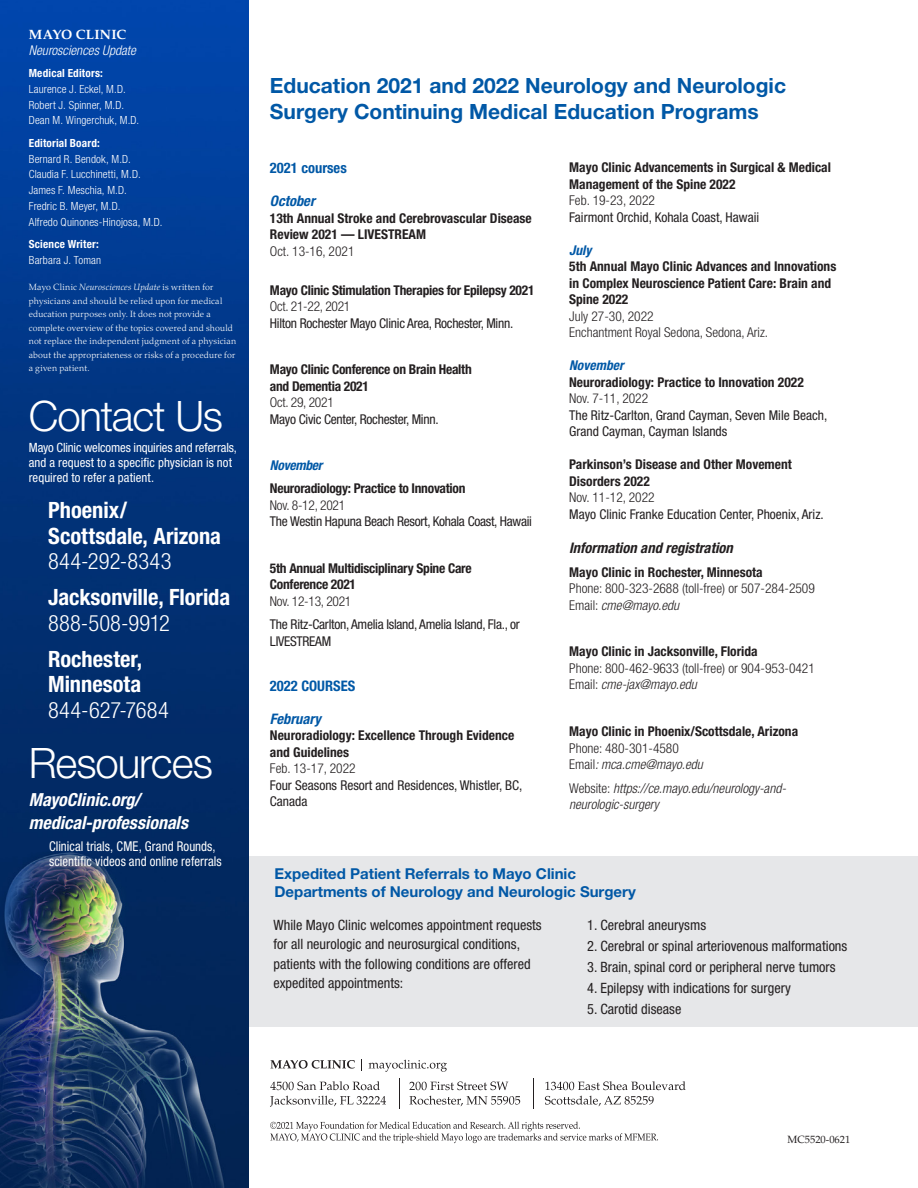
<style>
.page{position:relative;width:918px;height:1188px;background:#fff}
.page>*{position:absolute;margin:0;border:0;box-sizing:border-box;transform-origin:0 0}
.t1{font:300 42px "Helvetica Neue LT Std";letter-spacing:-.025em;color:#fff}
.t2{font:700 condensed 22.5px/25.5px "Helvetica Neue LT Std";color:#fff}
.t3{font:300 condensed 22.5px "Helvetica Neue LT Std";letter-spacing:.01em;color:#fff}
.t4{font:700 21px "Helvetica Neue LT Std";color:#0158a6}
.t5{font:italic 700 condensed 18px/22.5px "Helvetica Neue LT Std";color:#fff}
.t6{font:700 15px "Helvetica Neue LT Std";color:#0158a6}
.Picture_Doc_sName{font:italic 700 condensed 14.7px "Helvetica Neue LT Std";color:#231f20}
.Picture_Doc_sName-2{font:italic 700 condensed 14.55px "Helvetica Neue LT Std";color:#0158a6}
.Picture_Doc_sName-3{font:700 condensed 14.55px "Helvetica Neue LT Std";color:#0158a6}
.Calendar_Month{font:700 condensed 14.55px "Helvetica Neue LT Std";color:#0158a6}
.Text_no_indent{font:condensed 14.25px/19.5px "Helvetica Neue LT Std";color:#231f20}
.Picture_Doc_sName-4{font:700 condensed 13.5px/16.5px "Helvetica Neue LT Std";color:#231f20}
.Picture_Doc_sName-5{font:700 condensed 13.5px/16.5px "Helvetica Neue LT Std";letter-spacing:-.02em;color:#231f20}
.Picture_Doc_sName-6{font:condensed 13.5px/16.5px "Helvetica Neue LT Std";color:#231f20}
.Calendar_Month-2{font:300 condensed 13.5px/16.5px "Helvetica Neue LT Std";color:#231f20}
.Picture_Doc_sName-7{font:condensed 13.5px/16.5px "Helvetica Neue LT Std";letter-spacing:-.02em;color:#231f20}
.Picture_Doc_sName-8{font:300 condensed 13.5px "Helvetica Neue LT Std";color:#231f20}
.Calendar_Month-3{font:700 condensed 13.5px/16.5px "Helvetica Neue LT Std";color:#231f20}
.t7{font:condensed 13.5px/15px "Helvetica Neue LT Std";letter-spacing:.005em;color:#fff;scale:.95 1}
.Calendar_Month-4{font:italic 300 condensed 13.5px/16.5px "Helvetica Neue LT Std";color:#231f20}
.Text_no_indent-2{font:italic 300 condensed 13.5px/15.8px "Helvetica Neue LT Std";letter-spacing:.005em;color:#fff}
.Picture_Doc_sName-9{font:italic 700 condensed 13.5px "Helvetica Neue LT Std";color:#0158a6}
.Picture_Doc_sName-10{font:italic 700 condensed 13.5px "Helvetica Neue LT Std";letter-spacing:-.02em;color:#0158a6}
.t8{font:condensed 12.75px/15px "Helvetica Neue LT Std";color:#fff}
.Text_no_indent-3{font:300 condensed 11.25px/15.8px "Helvetica Neue LT Std";letter-spacing:.01em;color:#fff}
.Text_no_indent-4{font:700 condensed 11.25px/15.8px "Helvetica Neue LT Std";letter-spacing:.015em;color:#fff}
.t9{font:10.5px "Palatino LT Std";color:#231f20}
.Text_no_indent-5{font:300 9px/13.5px "Palatino LT Std";letter-spacing:.015em;color:#fff}
.s1{font-family:"Palatino LT Std";font-weight:700;font-style:normal;font-stretch:normal}
.s2{font-weight:700}
.s3{font-weight:300}
.s4{font-style:italic}
.s5{font-weight:400}
.s6{font-weight:300;font-style:italic}
.s7{font-style:normal}
</style>
<div class="page">
<div style="left:248px;top:856px;width:670px;height:170px;background:#e6e7e9"></div>
<img style="left:0;top:0;width:248px;height:1188px">
<svg style="left:271px;top:1060px;width:84px;height:9px"></svg>
<svg style="left:361px;top:1059px;width:1px;height:12px"></svg>
<svg style="left:369px;top:1060px;width:78px;height:12px"></svg>
<svg style="left:270px;top:1081px;width:110px;height:9px"></svg>
<svg style="left:409px;top:1081px;width:99px;height:9px"></svg>
<svg style="left:545px;top:1081px;width:141px;height:9px"></svg>
<svg style="left:270px;top:1096px;width:116px;height:11px"></svg>
<hr style="left:399px;top:1078px;width:1px;height:30px;background:#231f20">
<svg style="left:409px;top:1096px;width:111px;height:10px"></svg>
<hr style="left:533px;top:1078px;width:1px;height:30px;background:#231f20">
<svg style="left:545px;top:1096px;width:109px;height:10px"></svg>
<svg style="left:270px;top:1122px;width:388px;height:21px"></svg>
<p class="Text_no_indent-2" style="left:29px;top:27px;width:109px"><span class="s1">MAYO CLINIC<br></span>Neurosciences Update</p>
<p class="Text_no_indent-3" style="left:29px;top:65px;width:112px"><span class="s2">Medical Editors:<br></span>Laurence J. Eckel, M.D.<br>Robert J. Spinner, M.D.<br>Dean M. Wingerchuk, M.D.</p>
<p class="Text_no_indent-3" style="left:29px;top:135px;width:135px"><span class="s2">Editorial Board:<br></span>Bernard R. Bendok, M.D.<br>Claudia F. Lucchinetti, M.D.<br>James F. Meschia, M.D.<br>Fredric B. Meyer, M.D.<br>Alfredo Quinones-Hinojosa, M.D.</p>
<p class="Text_no_indent-4" style="left:29px;top:236px;width:74px">Science Writer:<br><span class="s3">Barbara J. Toman</span></p>
<p class="Text_no_indent-5" style="left:29px;top:281px;width:209px">Mayo Clinic <span class="s4">Neurosciences Update</span> is written for physicians and should be relied upon for medical education purposes only. It does not provide a complete overview of the topics covered and should not replace the independent judgment of a physician about the appropriateness or risks of a procedure for a given patient.</p>
<p class="t1" style="left:29px;top:390px;width:196px">Contact Us</p>
<p class="t8" style="left:29px;top:440px;width:210px">Mayo Clinic welcomes inquiries and referrals, and a request to a specific physician is not required to refer a patient.</p>
<p class="t2" style="left:48px;top:497px;width:174px">Phoenix/<br>Scottsdale, Arizona</p>
<p class="t3" style="left:48px;top:549px;width:125px">844-292-8343</p>
<p class="t2" style="left:48px;top:584px;width:184px">Jacksonville, Florida</p>
<p class="t3" style="left:48px;top:610px;width:123px">888-508-9912</p>
<p class="t2" style="left:48px;top:646px;width:95px">Rochester,<br>Minnesota</p>
<p class="t3" style="left:48px;top:697px;width:122px">844-627-7684</p>
<p class="t1" style="left:29px;top:737px;width:186px">Resources</p>
<p class="t5" style="left:29px;top:789px;width:161px">MayoClinic.org/ medical-professionals</p>
<p class="t7" style="left:49px;top:838px;width:183px">Clinical trials, CME, Grand Rounds, scientific videos and online referrals</p>
<p class="t4" style="left:270px;top:73px;width:518px">Education 2021 and 2022 Neurology and Neurologic</p>
<p class="t4" style="left:270px;top:98px;width:490px">Surgery Continuing Medical Education Programs</p>
<p class="Picture_Doc_sName-3" style="left:270px;top:159px;width:78px">2021 courses</p>
<p class="Picture_Doc_sName-2" style="left:270px;top:192px;width:46px">October</p>
<p class="Picture_Doc_sName-4" style="left:270px;top:209px;width:263px">13th Annual Stroke and Cerebrovascular Disease<br>Review 2021 — LIVESTREAM</p>
<p class="Picture_Doc_sName-8" style="left:270px;top:243px;width:86px">Oct. 13-16, 2021</p>
<p class="Picture_Doc_sName-5" style="left:270px;top:281px;width:266px">Mayo Clinic Stimulation Therapies for Epilepsy 2021<br><span class="s3">Oct. 21-22, 2021<br></span><span class="s5">Hilton Rochester Mayo Clinic Area, Rochester, Minn.</span></p>
<p class="Picture_Doc_sName-5" style="left:270px;top:361px;width:203px">Mayo Clinic Conference on Brain Health and Dementia 2021<br><span class="s3">Oct. 29, 2021<br></span><span class="s5">Mayo Civic Center, Rochester, Minn.</span></p>
<p class="Picture_Doc_sName-10" style="left:270px;top:457px;width:54px">November</p>
<p class="Picture_Doc_sName-7" style="left:270px;top:480px;width:264px"><span class="s2">Neuroradiology: Practice to Innovation<br></span><span class="s3">Nov. 8-12, 2021<br></span>The Westin Hapuna Beach Resort, Kohala Coast, Hawaii</p>
<p class="Picture_Doc_sName-5" style="left:270px;top:560px;width:203px">5th Annual Multidisciplinary Spine Care<br>Conference 2021<br><span class="s3">Nov. 12-13, 2021</span></p>
<p class="Picture_Doc_sName-7" style="left:270px;top:616px;width:251px">The Ritz-Carlton, Amelia Island, Amelia Island, Fla., or<br>LIVESTREAM</p>
<p class="Calendar_Month" style="left:270px;top:677px;width:87px">2022 COURSES</p>
<p class="Picture_Doc_sName-2" style="left:270px;top:710px;width:53px">February</p>
<p class="Picture_Doc_sName-4" style="left:270px;top:727px;width:246px">Neuroradiology: Excellence Through Evidence and Guidelines</p>
<p class="Picture_Doc_sName-8" style="left:270px;top:761px;width:87px">Feb. 13-17, 2022</p>
<p class="Picture_Doc_sName-6" style="left:270px;top:777px;width:254px">Four Seasons Resort and Residences, Whistler, BC,<br>Canada</p>
<p class="Picture_Doc_sName-4" style="left:569px;top:159px;width:263px">Mayo Clinic Advancements in Surgical &amp; Medical<br>Management of the Spine 2022</p>
<p class="Picture_Doc_sName-8" style="left:569px;top:193px;width:87px">Feb. 19-23, 2022</p>
<p class="Picture_Doc_sName-6" style="left:569px;top:209px;width:191px">Fairmont Orchid, Kohala Coast, Hawaii</p>
<p class="Picture_Doc_sName-9" style="left:569px;top:242px;width:24px">July</p>
<p class="Picture_Doc_sName-4" style="left:569px;top:258px;width:269px">5th Annual Mayo Clinic Advances and Innovations in Complex Neuroscience Patient Care: Brain and<br>Spine 2022</p>
<p class="Picture_Doc_sName-8" style="left:569px;top:308px;width:86px">July 27-30, 2022</p>
<p class="Picture_Doc_sName-8" style="left:569px;top:325px;width:200px">Enchantment Royal Sedona, Sedona, Ariz.</p>
<p class="Picture_Doc_sName-9" style="left:569px;top:357px;width:56px">November</p>
<p class="Picture_Doc_sName-4" style="left:569px;top:374px;width:236px">Neuroradiology: Practice to Innovation 2022</p>
<p class="Picture_Doc_sName-8" style="left:569px;top:391px;width:81px">Nov. 7-11, 2022</p>
<p class="Picture_Doc_sName-6" style="left:569px;top:407px;width:260px">The Ritz-Carlton, Grand Cayman, Seven Mile Beach,<br>Grand Cayman, Cayman Islands</p>
<p class="Picture_Doc_sName-4" style="left:569px;top:456px;width:224px">Parkinson’s Disease and Other Movement<br>Disorders 2022</p>
<p class="Picture_Doc_sName-8" style="left:569px;top:490px;width:87px">Nov. 11-12, 2022</p>
<p class="Picture_Doc_sName-6" style="left:569px;top:506px;width:256px">Mayo Clinic Franke Education Center, Phoenix, Ariz.</p>
<p class="Picture_Doc_sName" style="left:569px;top:539px;width:165px">Information and registration</p>
<p class="Calendar_Month-2" style="left:569px;top:564px;width:247px"><span class="s2">Mayo Clinic in Rochester, Minnesota<br></span>Phone: 800-323-2688 (toll-free) or 507-284-2509<br>Email: <span class="s4">cme@mayo.edu</span></p>
<p class="Calendar_Month-2" style="left:569px;top:643px;width:247px"><span class="s2">Mayo Clinic in Jacksonville, Florida<br></span>Phone: 800-462-9633 (toll-free) or 904-953-0421<br>Email: <span class="s4">cme-jax@mayo.edu</span></p>
<p class="Calendar_Month-3" style="left:569px;top:723px;width:230px">Mayo Clinic in Phoenix/Scottsdale, Arizona<br><span class="s3">Phone: 480-301-4580<br>Email</span><span class="s6">: mca.cme@mayo.edu</span></p>
<p class="Calendar_Month-4" style="left:569px;top:780px;width:218px"><span class="s7">Website:</span> https://ce.mayo.edu/neurology-and&shy;neurologic-surgery</p>
<p class="t6" style="left:275px;top:865px;width:303px">Expedited Patient Referrals to Mayo Clinic</p>
<p class="t6" style="left:275px;top:883px;width:363px">Departments of Neurology and Neurologic Surgery</p>
<p class="Text_no_indent" style="left:274px;top:915px;width:270px">While Mayo Clinic welcomes appointment requests for all neurologic and neurosurgical conditions, patients with the following conditions are offered expedited appointments:</p>
<p class="Text_no_indent" style="left:587px;top:915px;width:120px">1. Cerebral aneurysms</p>
<p class="Text_no_indent" style="left:587px;top:936px;width:262px">2. Cerebral or spinal arteriovenous malformations</p>
<p class="Text_no_indent" style="left:587px;top:957px;width:250px">3. Brain, spinal cord or peripheral nerve tumors</p>
<p class="Text_no_indent" style="left:587px;top:978px;width:205px">4. Epilepsy with indications for surgery</p>
<p class="Text_no_indent" style="left:587px;top:999px;width:96px">5. Carotid disease</p>
<p class="t9" style="left:788px;top:1134px;width:64px">MC5520-0621</p>
</div>
